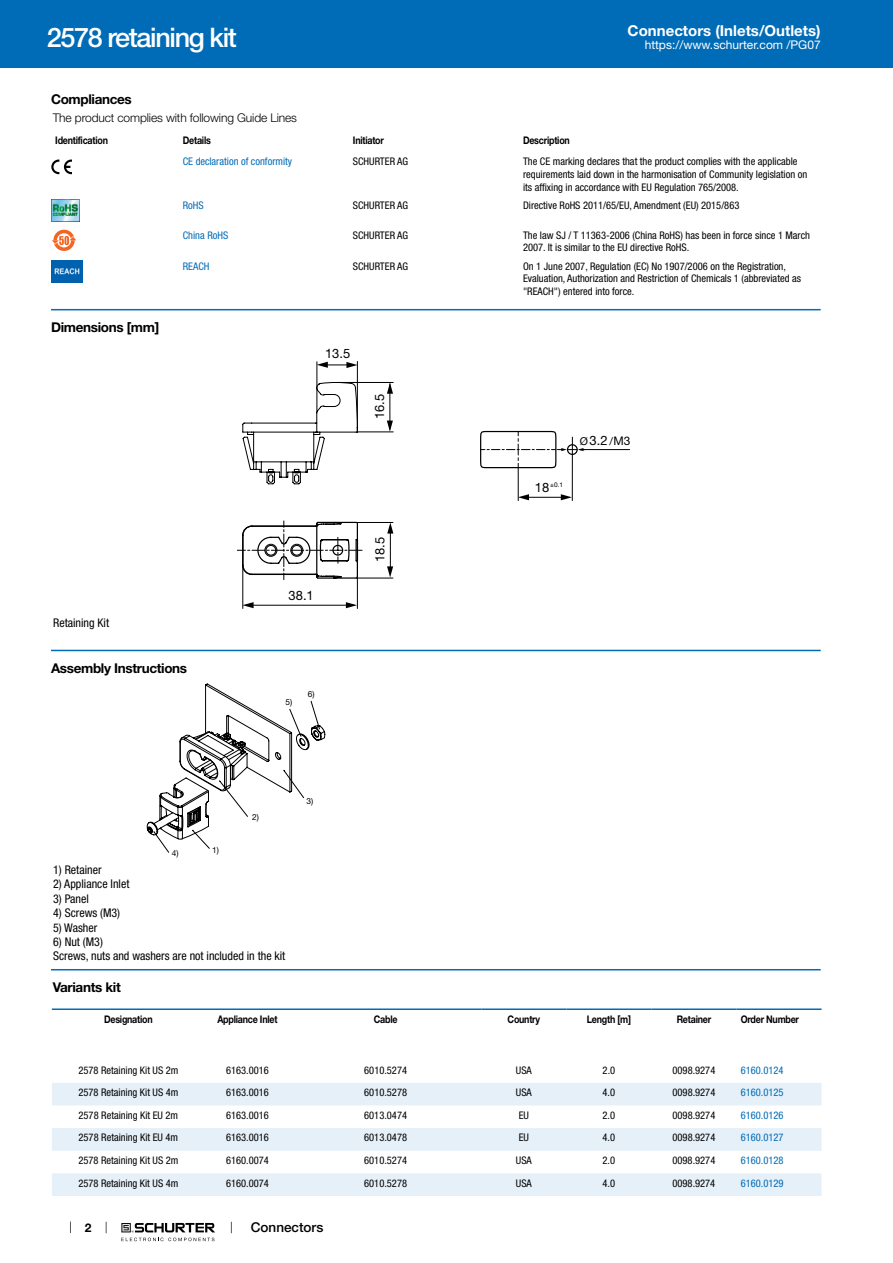
<style>
.page{position:relative;width:893px;height:1263px;background:#fff}
.page>*{position:absolute;margin:0;border:0;box-sizing:border-box;transform-origin:0 0}
.t1{font:500 27px "Helvetica Neue LT";letter-spacing:-.05em;color:#fff}
.t2{font:700 15px "Helvetica Neue LT";color:#fff}
.t3{font:700 13.5px "Helvetica Neue LT";letter-spacing:-.025em;color:#000}
.t4{font:500 13.5px "Helvetica Neue LT";color:#000}
.t5{font:12.9px "Helvetica Neue LT";color:#000}
.t6{font:condensed 12px/14.4px "Helvetica Neue LT";color:#000}
.t7{font:300 12px "Helvetica Neue LT";letter-spacing:-.01em;color:#000}
.t8{font:12px "Helvetica Neue LT";color:#fff}
.t9{font:700 12px "Helvetica Neue LT";color:#000}
.t10{font:condensed 10.5px/12.6px "Helvetica Neue LT";color:#000}
.t11{font:700 10.5px "Helvetica Neue LT";letter-spacing:-.025em;color:#000;scale:.85 1}
.t12{font:condensed 10.5px "Helvetica Neue LT";color:#006bb6}
.t13{font:8.4px "Helvetica Neue LT";color:#000}
.t14{font:6.45px "Helvetica Neue LT";color:#000}
.s1{font-size:10.8px}
.s2{font-size:11.85px}
</style>
<div class="page">
<svg style="left:70px;top:1221px;width:1px;height:12px"></svg>
<svg style="left:121px;top:1223px;width:94px;height:18px"></svg>
<div style="left:0;top:0;width:893px;height:68px;background:#006bb6"></div>
<svg style="left:51px;top:160px;width:21px;height:14px"></svg>
<img style="left:51px;top:200px;width:29px;height:21px">
<svg style="left:53px;top:230px;width:22px;height:21px"></svg>
<svg style="left:57px;top:233px;width:14px;height:14px"></svg>
<div style="left:59px;top:235px;width:10px;height:10px;background:#fff;border-radius:50%"></div>
<svg style="left:52px;top:236px;width:25px;height:9px"></svg>
<img style="left:51px;top:261px;width:32px;height:21px">
<hr style="left:51px;top:309px;width:770px;height:1px;background:#006bb6">
<svg style="left:242px;top:382px;width:115px;height:103px"></svg>
<hr style="left:390px;top:531px;width:1px;height:36px;background:#000">
<hr style="left:357px;top:578px;width:36px;height:1px;background:#000">
<hr style="left:357px;top:522px;width:36px;height:1px;background:#000">
<svg style="left:387px;top:523px;width:6px;height:10px"></svg>
<svg style="left:387px;top:566px;width:6px;height:11px"></svg>
<hr style="left:357px;top:577px;width:1px;height:31px;background:#000">
<hr style="left:243px;top:565px;width:1px;height:43px;background:#000">
<svg style="left:237px;top:521px;width:125px;height:59px"></svg>
<hr style="left:248px;top:605px;width:106px;height:1px;background:#000">
<svg style="left:346px;top:602px;width:11px;height:6px"></svg>
<svg style="left:243px;top:602px;width:11px;height:6px"></svg>
<hr style="left:580px;top:449px;width:50px;height:1px;background:#000">
<hr style="left:572px;top:437px;width:1px;height:64px;background:#000">
<hr style="left:518px;top:468px;width:1px;height:33px;background:#000">
<hr style="left:523px;top:497px;width:41px;height:1px;background:#000">
<svg style="left:561px;top:494px;width:11px;height:6px"></svg>
<svg style="left:518px;top:494px;width:11px;height:6px"></svg>
<svg style="left:480px;top:430px;width:105px;height:39px"></svg>
<hr style="left:357px;top:361px;width:1px;height:71px;background:#000">
<svg style="left:318px;top:362px;width:39px;height:6px"></svg>
<hr style="left:337px;top:382px;width:56px;height:1px;background:#000">
<hr style="left:357px;top:432px;width:36px;height:1px;background:#000">
<hr style="left:390px;top:384px;width:1px;height:45px;background:#000">
<hr style="left:317px;top:362px;width:1px;height:50px;background:#000">
<svg style="left:387px;top:383px;width:6px;height:11px"></svg>
<svg style="left:387px;top:421px;width:6px;height:11px"></svg>
<hr style="left:51px;top:650px;width:770px;height:1px;background:#006bb6">
<svg style="left:147px;top:684px;width:178px;height:169px"></svg>
<hr style="left:51px;top:969px;width:770px;height:1px;background:#006bb6">
<svg style="left:52px;top:1083px;width:769px;height:113px;fill:#e6f0f8"></svg>
<hr style="left:52px;top:1008px;width:153px;height:2px;background:#006bb6">
<hr style="left:205px;top:1008px;width:85px;height:2px;background:#006bb6">
<hr style="left:290px;top:1008px;width:191px;height:2px;background:#006bb6">
<hr style="left:481px;top:1008px;width:85px;height:2px;background:#006bb6">
<hr style="left:566px;top:1008px;width:85px;height:2px;background:#006bb6">
<hr style="left:651px;top:1008px;width:85px;height:2px;background:#006bb6">
<hr style="left:736px;top:1008px;width:85px;height:2px;background:#006bb6">
<h1 class="t1" style="left:47px;top:21px;width:192px">2578 retaining kit</h1>
<h2 class="t2" style="left:628px;top:21px;width:195px">Connectors (Inlets/Outlets)</h2>
<p class="t8" style="left:645px;top:38px;width:178px">https://www.schurter.com /PG07</p>
<p class="t3" style="left:51px;top:91px;width:82px">Compliances</p>
<p class="t7" style="left:53px;top:110px;width:246px">The product complies with following Guide Lines</p>
<p class="t11" style="left:55px;top:134px;width:64px">Identification</p>
<p class="t11" style="left:183px;top:134px;width:35px">Details</p>
<p class="t11" style="left:353px;top:134px;width:38px">Initiator</p>
<p class="t11" style="left:523px;top:134px;width:57px">Description</p>
<p class="t12" style="left:183px;top:156px;width:111px">CE declaration of conformity</p>
<p class="t10" style="left:353px;top:155px;width:57px">SCHURTER AG</p>
<p class="t10" style="left:523px;top:155px;width:286px">The CE marking declares that the product complies with the applicable requirements laid down in the harmonisation of Community legislation on its affixing in accordance with EU Regulation 765/2008.</p>
<p class="t12" style="left:183px;top:199px;width:22px">RoHS</p>
<p class="t10" style="left:353px;top:199px;width:57px">SCHURTER AG</p>
<p class="t10" style="left:523px;top:199px;width:218px">Directive RoHS 2011/65/EU, Amendment (EU) 2015/863</p>
<p class="t12" style="left:183px;top:229px;width:47px">China RoHS</p>
<p class="t10" style="left:353px;top:229px;width:57px">SCHURTER AG</p>
<p class="t10" style="left:523px;top:229px;width:289px">The law SJ / T 11363-2006 (China RoHS) has been in force since 1 March<br>2007. It is similar to the EU directive RoHS.</p>
<p class="t12" style="left:183px;top:260px;width:28px">REACH</p>
<p class="t10" style="left:353px;top:260px;width:57px">SCHURTER AG</p>
<p class="t10" style="left:523px;top:260px;width:279px">On 1 June 2007, Regulation (EC) No 1907/2006 on the Registration,<br>Evaluation, Authorization and Restriction of Chemicals 1 (abbreviated as "REACH") entered into force.</p>
<p class="t3" style="left:51px;top:319px;width:110px">Dimensions [mm]</p>
<p class="t5" style="left:325px;top:346px;width:27px">13.5</p>
<p class="t5" style="left:372px;top:419px;width:27px;rotate:-90deg">16.5</p>
<p class="t6" style="left:53px;top:615px;width:57px">Retaining Kit</p>
<p class="t3" style="left:51px;top:660px;width:138px">Assembly Instructions</p>
<p class="t5" style="left:289px;top:588px;width:27px">38.1</p>
<p class="t13" style="left:285px;top:696px;width:8px">5)</p>
<p class="t13" style="left:308px;top:689px;width:8px">6)</p>
<p class="t13" style="left:172px;top:848px;width:8px">4)</p>
<p class="t13" style="left:212px;top:845px;width:8px">1)</p>
<p class="t13" style="left:252px;top:812px;width:8px">2)</p>
<p class="t13" style="left:306px;top:796px;width:8px">3)</p>
<p class="t5" style="left:372px;top:562px;width:27px;rotate:-90deg">18.5</p>
<p class="t14" style="left:550px;top:481px;width:14px">±0.1</p>
<p class="t5" style="left:535px;top:480px;width:16px">18</p>
<p class="t5" style="left:580px;top:432px;width:52px"><span class="s1">Ø</span>3.2<span class="s1">/</span><span class="s2">M3</span></p>
<p class="t6" style="left:53px;top:862px;width:50px">1) Retainer</p>
<p class="t6" style="left:53px;top:877px;width:78px">2) Appliance Inlet</p>
<p class="t6" style="left:53px;top:891px;width:37px">3) Panel</p>
<p class="t6" style="left:53px;top:906px;width:69px">4) Screws (M3)</p>
<p class="t6" style="left:53px;top:920px;width:46px">5) Washer</p>
<p class="t6" style="left:53px;top:934px;width:234px">6) Nut (M3)<br>Screws, nuts and washers are not included in the kit</p>
<p class="t3" style="left:53px;top:979px;width:70px">Variants kit</p>
<p class="t11" style="left:104px;top:1012px;width:59px">Designation</p>
<p class="t11" style="left:217px;top:1012px;width:72px">Appliance Inlet</p>
<p class="t11" style="left:374px;top:1012px;width:29px">Cable</p>
<p class="t11" style="left:508px;top:1012px;width:40px">Country</p>
<p class="t11" style="left:587px;top:1012px;width:53px">Length [m]</p>
<p class="t11" style="left:677px;top:1012px;width:42px">Retainer</p>
<p class="t11" style="left:741px;top:1012px;width:70px">Order Number</p>
<p class="t10" style="left:78px;top:1063px;width:102px">2578 Retaining Kit US 2m</p>
<p class="t10" style="left:226px;top:1063px;width:44px">6163.0016</p>
<p class="t10" style="left:364px;top:1063px;width:44px">6010.5274</p>
<p class="t10" style="left:516px;top:1063px;width:17px">USA</p>
<p class="t10" style="left:603px;top:1063px;width:14px">2.0</p>
<p class="t10" style="left:672px;top:1063px;width:44px">0098.9274</p>
<p class="t12" style="left:741px;top:1064px;width:44px">6160.0124</p>
<p class="t10" style="left:78px;top:1086px;width:102px">2578 Retaining Kit US 4m</p>
<p class="t10" style="left:226px;top:1086px;width:44px">6163.0016</p>
<p class="t10" style="left:364px;top:1086px;width:44px">6010.5278</p>
<p class="t10" style="left:516px;top:1086px;width:17px">USA</p>
<p class="t10" style="left:603px;top:1086px;width:14px">4.0</p>
<p class="t10" style="left:672px;top:1086px;width:44px">0098.9274</p>
<p class="t12" style="left:741px;top:1086px;width:44px">6160.0125</p>
<p class="t10" style="left:79px;top:1109px;width:101px">2578 Retaining Kit EU 2m</p>
<p class="t10" style="left:226px;top:1109px;width:44px">6163.0016</p>
<p class="t10" style="left:364px;top:1109px;width:44px">6013.0474</p>
<p class="t10" style="left:519px;top:1109px;width:12px">EU</p>
<p class="t10" style="left:603px;top:1109px;width:14px">2.0</p>
<p class="t10" style="left:672px;top:1109px;width:44px">0098.9274</p>
<p class="t12" style="left:741px;top:1109px;width:44px">6160.0126</p>
<p class="t10" style="left:79px;top:1131px;width:101px">2578 Retaining Kit EU 4m</p>
<p class="t10" style="left:226px;top:1131px;width:44px">6163.0016</p>
<p class="t10" style="left:364px;top:1131px;width:44px">6013.0478</p>
<p class="t10" style="left:519px;top:1131px;width:12px">EU</p>
<p class="t10" style="left:603px;top:1131px;width:14px">4.0</p>
<p class="t10" style="left:672px;top:1131px;width:44px">0098.9274</p>
<p class="t12" style="left:741px;top:1132px;width:44px">6160.0127</p>
<p class="t10" style="left:78px;top:1154px;width:102px">2578 Retaining Kit US 2m</p>
<p class="t10" style="left:226px;top:1154px;width:44px">6160.0074</p>
<p class="t10" style="left:364px;top:1154px;width:44px">6010.5274</p>
<p class="t10" style="left:516px;top:1154px;width:17px">USA</p>
<p class="t10" style="left:603px;top:1154px;width:14px">2.0</p>
<p class="t10" style="left:672px;top:1154px;width:44px">0098.9274</p>
<p class="t12" style="left:741px;top:1154px;width:44px">6160.0128</p>
<p class="t10" style="left:78px;top:1176px;width:102px">2578 Retaining Kit US 4m</p>
<p class="t10" style="left:226px;top:1176px;width:44px">6160.0074</p>
<p class="t10" style="left:364px;top:1176px;width:44px">6010.5278</p>
<p class="t10" style="left:516px;top:1176px;width:17px">USA</p>
<p class="t10" style="left:603px;top:1176px;width:14px">4.0</p>
<p class="t10" style="left:672px;top:1176px;width:44px">0098.9274</p>
<p class="t12" style="left:741px;top:1177px;width:44px">6160.0129</p>
<p class="t9" style="left:85px;top:1220px;width:8px">2</p>
<p class="t4" style="left:251px;top:1219px;width:74px">Connectors</p>
</div>
